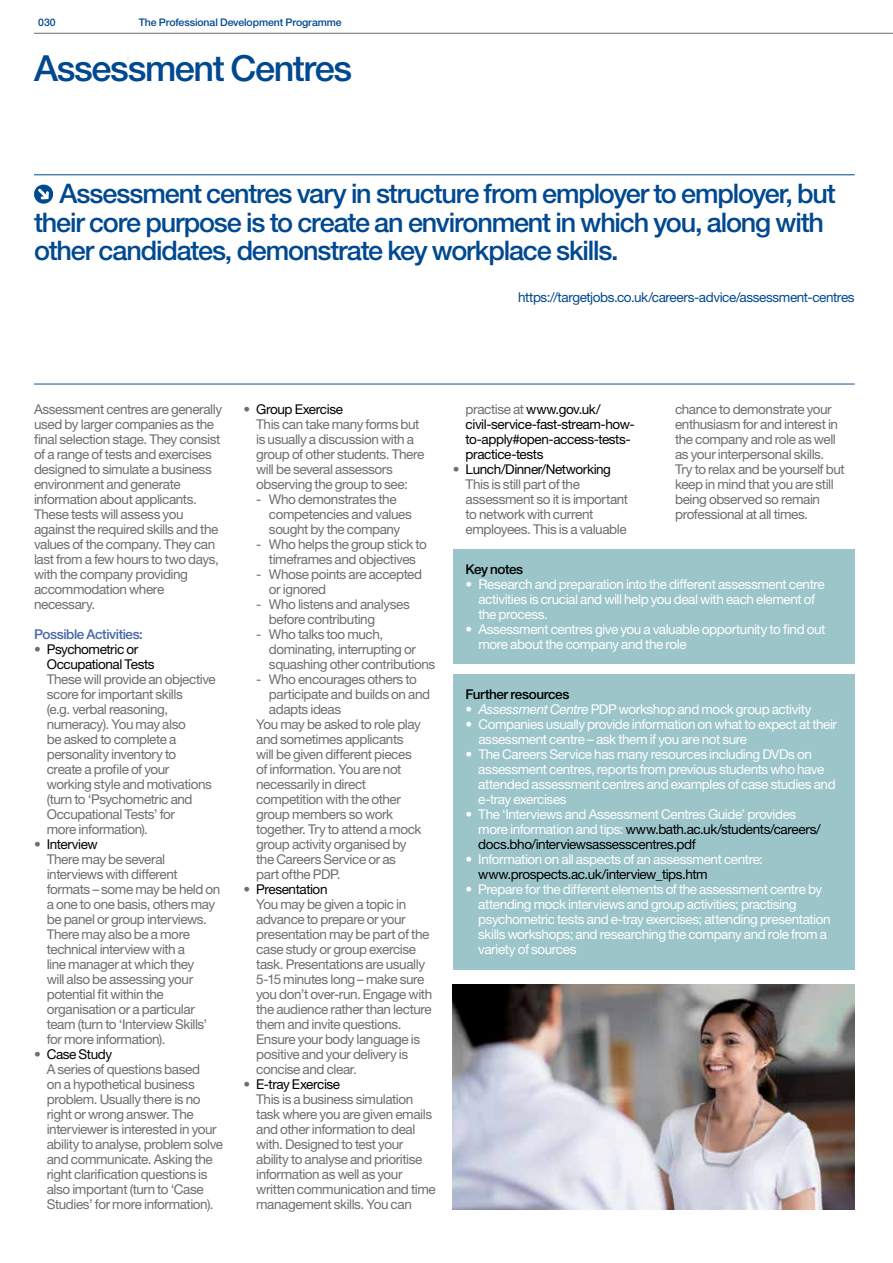
<style>
.page{position:relative;width:893px;height:1263px;background:#fff}
.page>*{position:absolute;margin:0;border:0;box-sizing:border-box;transform-origin:0 0}
.t1{font:500 36px "Helvetica Neue LT Std";letter-spacing:-.04em;color:#004990}
.t2{font:500 27px/28.5px "Helvetica Neue LT Std";letter-spacing:-.045em;color:#004990}
.t3{font:13.5px/15px "Helvetica Neue LT Std";letter-spacing:-.03em;color:#6d6e71}
.t4{font:13.5px/15px "Helvetica Neue LT Std";letter-spacing:-.03em;color:#fff}
.t5{font:13.5px/15px "Helvetica Neue LT Std";letter-spacing:-.03em;color:#000}
.t6{font:13.5px "Helvetica Neue LT Std";letter-spacing:-.03em;color:#004990}
.t7{font:500 13.5px "Helvetica Neue LT Std";letter-spacing:-.03em;color:#000}
.t8{font:500 13.5px "Helvetica Neue LT Std";letter-spacing:-.03em;color:#4768a8}
.t9{font:500 10.5px "Helvetica Neue LT Std";letter-spacing:-.01em;color:#004990}
.s1{color:#6d6e71}
.s2{color:#000}
.s3{font-style:italic}
</style>
<div class="page">
<hr style="left:34px;top:384px;width:821px;height:1px;background:#004990">
<div style="left:453px;top:549px;width:402px;height:115px;background:#9cc5ca"></div>
<div style="left:453px;top:674px;width:402px;height:295px;background:#9cc5ca"></div>
<hr style="left:34px;top:174px;width:821px;height:1px;background:#004990">
<svg style="left:34px;top:184px;width:20px;height:20px"></svg>
<img style="left:453px;top:984px;width:402px;height:225px">
<hr style="left:34px;top:33px;width:859px;height:1px;background:#6d6e71">
<p class="t9" style="left:139px;top:16px;width:204px">The Professional Development Programme</p>
<h1 class="t1" style="left:34px;top:47px;width:320px">Assessment Centres</h1>
<p class="t9" style="left:38px;top:16px;width:19px">030</p>
<h2 class="t2" style="left:34px;top:179px;width:803px;text-indent:26px">Assessment centres vary in structure from employer to employer, but their core purpose is to create an environment in which you, along with other candidates, demonstrate key workplace skills.</h2>
<p class="t6" style="left:518px;top:289px;width:338px">https://targetjobs.co.uk/careers-advice/assessment-centres</p>
<p class="t3" style="left:34px;top:402px;width:190px">Assessment centres are generally used by larger companies as the final selection stage. They consist of a range of tests and exercises designed to simulate a business environment and generate information about applicants.<br>These tests will assess you against the required skills and the values of the company. They can last from a few hours to two days, with the company providing accommodation where necessary.</p>
<p class="t8" style="left:34px;top:626px;width:110px">Possible Activities:</p>
<p class="t5" style="left:47px;top:641px;width:109px;text-indent:-13px"><span class="s1">•</span> Psychometric or<br>Occupational Tests</p>
<p class="t3" style="left:47px;top:671px;width:170px">These will provide an objective score for important skills<br>(e.g. verbal reasoning, numeracy). You may also<br>be asked to complete a personality inventory to<br>create a profile of your working style and motivations (turn to ‘Psychometric and<br>Occupational Tests’ for<br>more information).</p>
<p class="t3" style="left:47px;top:836px;width:175px;text-indent:-13px">• <span class="s2">Interview<br></span>There may be several interviews with different formats – some may be held on a one to one basis, others may be panel or group interviews.<br>There may also be a more technical interview with a<br>line manager at which they<br>will also be assessing your potential fit within the organisation or a particular team (turn to ‘Interview Skills’ for more information).</p>
<p class="t3" style="left:47px;top:1046px;width:178px;text-indent:-13px">• <span class="s2">Case Study<br></span>A series of questions based<br>on a hypothetical business problem. Usually there is no right or wrong answer. The interviewer is interested in your ability to analyse, problem solve and communicate. Asking the right clarification questions is also important (turn to ‘Case<br>Studies’ for more information).</p>
<p class="t3" style="left:256px;top:401px;width:170px;text-indent:-13px">• <span class="s2">Group Exercise<br></span>This can take many forms but is usually a discussion with a group of other students. There will be several assessors observing the group to see:</p>
<p class="t3" style="left:269px;top:491px;width:144px;text-indent:-13px">- Who demonstrates the competencies and values sought by the company</p>
<p class="t3" style="left:256px;top:536px;width:172px;text-align:center">- Who helps the group stick to timeframes and objectives</p>
<p class="t3" style="left:269px;top:566px;width:155px;text-indent:-13px">- Whose points are accepted or ignored</p>
<p class="t3" style="left:269px;top:596px;width:142px;text-indent:-13px">- Who listens and analyses before contributing</p>
<p class="t3" style="left:269px;top:626px;width:168px;text-indent:-13px">- Who talks too much, dominating, interrupting or squashing other contributions</p>
<p class="t3" style="left:256px;top:671px;width:162px">- Who encourages others to</p>
<p class="t3" style="left:269px;top:686px;width:163px">participate and builds on and</p>
<p class="t3" style="left:269px;top:701px;width:74px">adapts ideas</p>
<p class="t3" style="left:256px;top:716px;width:166px">You may be asked to role play</p>
<p class="t3" style="left:256px;top:731px;width:149px">and sometimes applicants</p>
<p class="t3" style="left:256px;top:746px;width:157px">will be given different pieces</p>
<p class="t3" style="left:256px;top:761px;width:147px">of information. You are not</p>
<p class="t3" style="left:256px;top:776px;width:112px">necessarily in direct</p>
<p class="t3" style="left:256px;top:791px;width:146px">competition with the other</p>
<p class="t3" style="left:256px;top:806px;width:138px">group members so work</p>
<p class="t3" style="left:256px;top:821px;width:167px">together. Try to attend a mock</p>
<p class="t3" style="left:256px;top:836px;width:152px">group activity organised by</p>
<p class="t3" style="left:256px;top:851px;width:141px">the Careers Service or as</p>
<p class="t3" style="left:256px;top:866px;width:86px">part ofthe PDP.</p>
<p class="t3" style="left:256px;top:881px;width:178px;text-indent:-13px">• <span class="s2">Presentation<br></span>You may be given a topic in advance to prepare or your presentation may be part of the case study or group exercise task. Presentations are usually<br>5-15 minutes long – make sure you don’t over-run. Engage with the audience rather than lecture them and invite questions.<br>Ensure your body language is positive and your delivery is concise and clear.</p>
<p class="t3" style="left:256px;top:1076px;width:181px;text-indent:-13px">• <span class="s2">E-tray Exercise<br></span>This is a business simulation task where you are given emails and other information to deal with. Designed to test your ability to analyse and prioritise information as well as your written communication and time management skills. You can</p>
<p class="t5" style="left:466px;top:401px;width:170px"><span class="s1">practise at</span> www.gov.uk/ civil-service-fast-stream-how&shy;to-apply#open-access-tests&shy;practice-tests</p>
<p class="t3" style="left:466px;top:461px;width:164px;text-indent:-13px">• <span class="s2">Lunch/Dinner/Networking<br></span>This is still part of the assessment so it is important to network with current employees. This is a valuable</p>
<p class="t3" style="left:675px;top:401px;width:171px">chance to demonstrate your enthusiasm for and interest in the company and role as well as your interpersonal skills.<br>Try to relax and be yourself but keep in mind that you are still being observed so remain professional at all times.</p>
<p class="t7" style="left:466px;top:561px;width:59px">Key notes</p>
<p class="t4" style="left:478px;top:576px;width:348px;text-indent:-13px">• Research and preparation into the different assessment centre activities is crucial and will help you deal with each element of the process.</p>
<p class="t4" style="left:478px;top:621px;width:349px;text-indent:-13px">• Assessment centres give you a valuable opportunity to find out more about the company and the role</p>
<p class="t7" style="left:466px;top:686px;width:105px">Further resources</p>
<p class="t4" style="left:466px;top:701px;width:347px">• <span class="s3">Assessment Centre</span> PDP workshop and mock group activity</p>
<p class="t4" style="left:478px;top:716px;width:360px;text-indent:-13px">• Companies usually provide information on what to expect at their assessment centre – ask them if you are not sure</p>
<p class="t4" style="left:478px;top:746px;width:359px;text-indent:-13px">• The Careers Service has many resources including DVDs on assessment centres, reports from previous students who have attended assessment centres and examples of case studies and e-tray exercises</p>
<p class="t4" style="left:478px;top:806px;width:344px;text-indent:-13px">• The ‘Interviews and Assessment Centres Guide’ provides more information and tips: <span class="s2">www.bath.ac.uk/students/careers/ docs.bho/interviewsassesscentres.pdf</span></p>
<p class="t4" style="left:466px;top:851px;width:299px">• Information on all aspects of an assessment centre:</p>
<p class="t5" style="left:478px;top:866px;width:231px">www.prospects.ac.uk/interview_tips.htm</p>
<p class="t4" style="left:478px;top:881px;width:354px;text-indent:-13px">• Prepare for the different elements of the assessment centre by attending mock interviews and group activities; practising psychometric tests and e-tray exercises; attending presentation skills workshops; and researching the company and role from a variety of sources</p>
</div>
